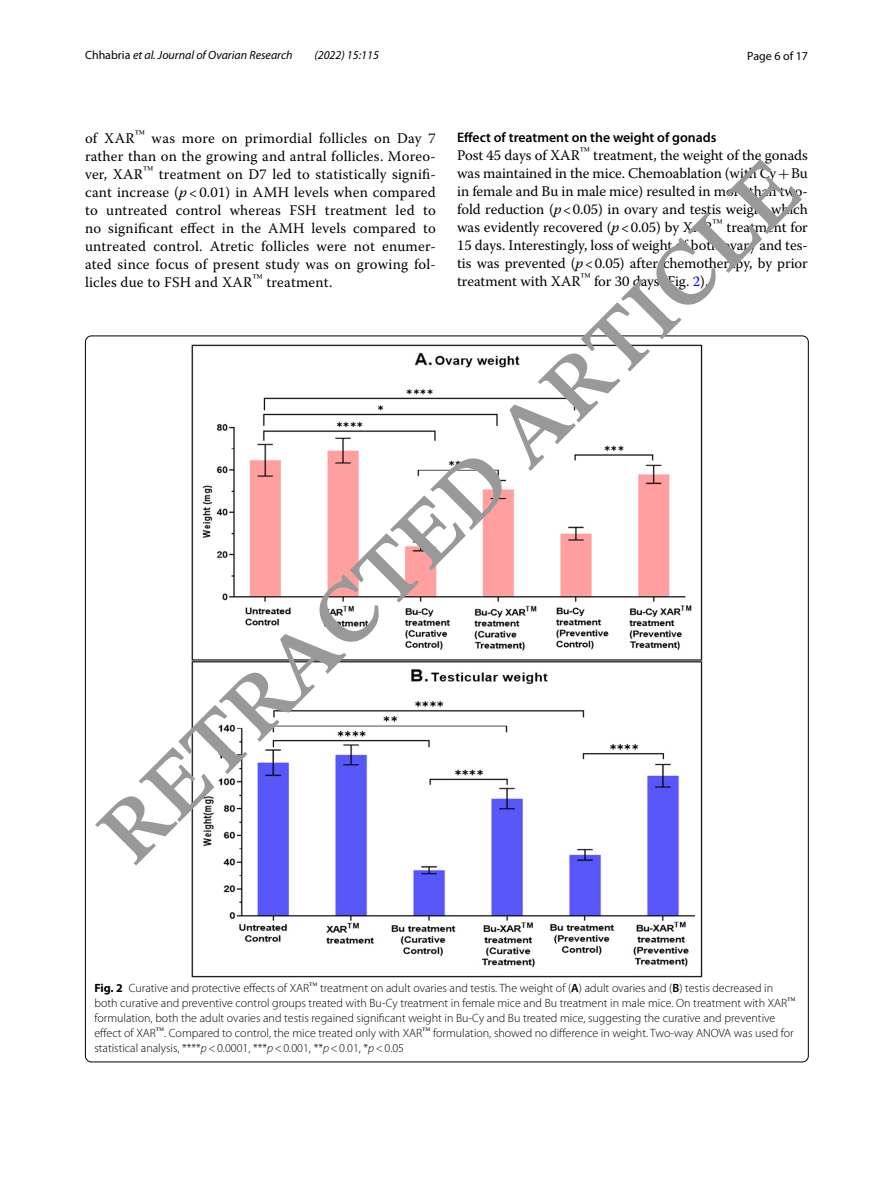
<style>
.page{position:relative;width:893px;height:1187px;background:#fff}
.page>*{position:absolute;margin:0;border:0;box-sizing:border-box;transform-origin:0 0}
.t1{font:600 87.9px "STIX Two Text";color:#999}
.t2{font:14.7px/18px "Warnock Pro";letter-spacing:.005em;color:#000;text-align:justify}
.t3{font:600 13.8px "Myriad Pro";color:#000}
.t4{font:300 12px/15px "Myriad Pro";color:#000}
.t5{font:italic 12px "Myriad Pro";color:#000}
.t6{font:12px "Myriad Pro";color:#000}
.s1{font-style:normal}
.s2{font-style:italic}
.s3{font-family:"MTSY"}
.s4{color:#00f}
.s5{font-weight:700}
.s6{font-weight:600}
</style>
<div class="page">
<img style="left:192px;top:345px;width:510px;height:632px">
<p class="t5" style="left:85px;top:48px;width:209px"><span class="s1">Chhabria</span> et al. Journal of Ovarian Research</p>
<p class="t5" style="left:314px;top:48px;width:66px">(2022) 15:115</p>
<p class="t6" style="left:747px;top:48px;width:62px">Page 6 of 17</p>
<p class="t2" style="left:85px;top:129px;width:352px">of XAR<sup>™</sup> was more on primordial follicles on Day 7 rather than on the growing and antral follicles. Moreo&shy;ver, XAR<sup>™</sup> treatment on D7 led to statistically signifi&shy;cant increase (<span class="s2">p</span> &lt; 0.01) in AMH levels when compared to untreated control whereas FSH treatment led to no significant effect in the AMH levels compared to untreated control. Atretic follicles were not enumer&shy;ated since focus of present study was on growing fol&shy;licles due to FSH and XAR<sup>™</sup> treatment.</p>
<p class="t3" style="left:457px;top:129px;width:261px">Effect of treatment on the weight of gonads</p>
<p class="t2" style="left:457px;top:146px;width:352px">Post 45 days of XAR<sup>™</sup> treatment, the weight of the gonads was maintained in the mice. Chemoablation (with Cy<span class="s3">+</span>Bu in female and Bu in male mice) resulted in more than two&shy;fold reduction (<span class="s2">p</span>&lt;0.05) in ovary and testis weight which was evidently recovered (<span class="s2">p</span>&lt;0.05) by XAR<sup>™</sup> treatment for 15 days. Interestingly, loss of weight of both ovary and tes&shy;tis was prevented (<span class="s2">p</span>&lt;0.05) after chemotherapy, by prior treatment with XAR<sup>™</sup> for 30 days (Fig. <span class="s4">2</span>).</p>
<h1 class="t1" style="left:86px;top:820px;width:951px;rotate:-45deg">RETRACTED ARTICLE</h1>
<p class="t4" style="left:94px;top:981px;width:703px"><span class="s5">Fig. 2</span> Curative and protective effects of XAR<sup>™</sup> treatment on adult ovaries and testis. The weight of (<span class="s6">A</span>) adult ovaries and (<span class="s6">B</span>) testis decreased in both curative and preventive control groups treated with Bu-Cy treatment in female mice and Bu treatment in male mice. On treatment with XAR<sup>™ </sup>formulation, both the adult ovaries and testis regained significant weight in Bu-Cy and Bu treated mice, suggesting the curative and preventive effect of XAR<sup>™</sup>. Compared to control, the mice treated only with XAR<sup>™</sup> formulation, showed no difference in weight. Two-way ANOVA was used for statistical analysis, ****<span class="s2">p</span>&lt;0.0001, ***<span class="s2">p</span>&lt;0.001, **<span class="s2">p</span>&lt;0.01, *<span class="s2">p</span>&lt;0.05</p>
</div>
